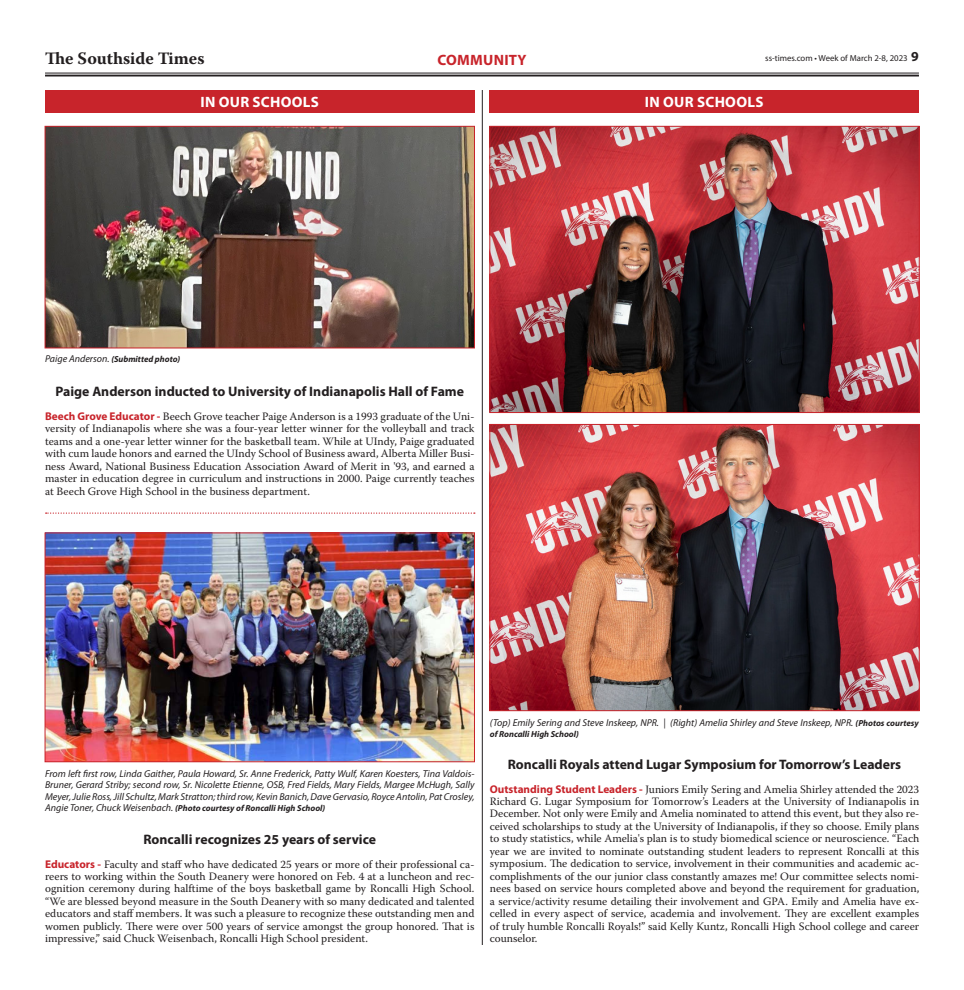
<style>
.page{position:relative;width:964px;height:990px;background:#fff}
.page>*{position:absolute;margin:0;border:0;box-sizing:border-box;transform-origin:0 0}
.t1{font:700 17.38px "Warnock Pro";color:#231f20}
.Body_Copy{font:700 15px "Myriad Pro";letter-spacing:.02em;color:#fff}
.Briefs{font:700 15px "Myriad Pro";letter-spacing:.02em;color:#c8242b}
.Headline_-_11pt{font:700 13.75px "Myriad Pro";color:#231f20}
.Body_Copy-2{font:11.25px/12.5px "Warnock Pro";color:#231f20;text-align:justify}
.Captions_for_Photos{font:italic 10px/11.2px "Myriad Pro";color:#231f20;text-align:justify}
.Captions_for_Photos-2{font:italic 700 8.75px "Myriad Pro";color:#231f20}
.t2{font:8.75px "Myriad Pro";color:#231f20}
.s1{font-weight:700;font-size:13.75px}
.s2{font-weight:400;font-size:10px}
.s3{font-family:"Myriad Pro";font-weight:700;color:#c8242b}
.s4{font-weight:700;font-size:8.75px}
</style>
<div class="page">
<hr style="left:45px;top:73px;width:873px;height:1px;background:#231f20">
<hr style="left:45px;top:75px;width:873px;height:2px;background:#231f20">
<hr style="left:482px;top:90px;width:1px;height:855px;background:#231f20">
<div style="left:45px;top:90px;width:429px;height:22px;background:#c8242b"></div>
<div style="left:489px;top:90px;width:429px;height:22px;background:#c8242b"></div>
<svg style="left:46px;top:512px;width:428px;height:2px"></svg>
<img style="left:47px;top:535px;width:425px;height:225px">
<div style="left:45px;top:533px;width:429px;height:229px;border:1px solid #c8242b"></div>
<img style="left:47px;top:128px;width:425px;height:218px">
<div style="left:45px;top:126px;width:429px;height:222px;border:1px solid #c8242b"></div>
<img style="left:491px;top:128px;width:426px;height:283px">
<div style="left:489px;top:126px;width:430px;height:287px;border:1px solid #c8242b"></div>
<img style="left:491px;top:426px;width:426px;height:283px">
<div style="left:489px;top:424px;width:430px;height:287px;border:1px solid #c8242b"></div>
<h1 class="t1" style="left:45px;top:48px;width:161px">The Southside Times</h1>
<p class="Briefs" style="left:437px;top:50px;width:91px">COMMUNITY</p>
<p class="t2" style="left:765px;top:53px;width:155px">ss-times.com • Week of March 2-8, 2023 <span class="s1">9</span></p>
<p class="Body_Copy" style="left:200px;top:92px;width:120px">IN OUR SCHOOLS</p>
<p class="Body_Copy" style="left:644px;top:92px;width:120px">IN OUR SCHOOLS</p>
<p class="Captions_for_Photos-2" style="left:45px;top:353px;width:137px"><span class="s2">Paige Anderson.</span> (Submitted photo)</p>
<p class="Headline_-_11pt" style="left:55px;top:382px;width:410px">Paige Anderson inducted to University of Indianapolis Hall of Fame</p>
<p class="Body_Copy-2" style="left:45px;top:409px;width:431px"><span class="s3">Beech Grove Educator -</span> Beech Grove teacher Paige Anderson is a 1993 graduate of the Uni&shy;versity of Indianapolis where she was a four-year letter winner for the volleyball and track teams and a one-year letter winner for the basketball team. While at UIndy, Paige graduated with cum laude honors and earned the UIndy School of Business award, Alberta Miller Busi&shy;ness Award, National Business Education Association Award of Merit in '93, and earned a master in education degree in curriculum and instructions in 2000. Paige currently teaches at Beech Grove High School in the business department.</p>
<p class="Captions_for_Photos" style="left:45px;top:768px;width:431px">From left first row, Linda Gaither, Paula Howard, Sr. Anne Frederick, Patty Wulf, Karen Koesters, Tina Valdois-Bruner, Gerard Striby; second row, Sr. Nicolette Etienne, OSB, Fred Fields, Mary Fields, Margee McHugh, Sally Meyer, Julie Ross, Jill Schultz, Mark Stratton; third row, Kevin Banich, Dave Gervasio, Royce Antolin, Pat Crosley,</p>
<p class="Captions_for_Photos-2" style="left:45px;top:802px;width:281px"><span class="s2">Angie Toner, Chuck Weisenbach.</span> (Photo courtesy of Roncalli High School)</p>
<p class="Headline_-_11pt" style="left:143px;top:830px;width:234px">Roncalli recognizes 25 years of service</p>
<p class="Body_Copy-2" style="left:45px;top:857px;width:431px"><span class="s3">Educators -</span> Faculty and staff who have dedicated 25 years or more of their professional ca&shy;reers to working within the South Deanery were honored on Feb. 4 at a luncheon and rec&shy;ognition ceremony during halftime of the boys basketball game by Roncalli High School. “We are blessed beyond measure in the South Deanery with so many dedicated and talented educators and staff members. It was such a pleasure to recognize these outstanding men and women publicly. There were over 500 years of service amongst the group honored. That is impressive,” said Chuck Weisenbach, Roncalli High School president.</p>
<p class="Captions_for_Photos" style="left:489px;top:716px;width:430px">(Top) Emily Sering and Steve Inskeep, NPR. | (Right) Amelia Shirley and Steve Inskeep, NPR. <span class="s4">(Photos courtesy</span></p>
<p class="Captions_for_Photos-2" style="left:489px;top:728px;width:91px">of Roncalli High School)</p>
<p class="Headline_-_11pt" style="left:507px;top:755px;width:395px">Roncalli Royals attend Lugar Symposium for Tomorrow’s Leaders</p>
<p class="Body_Copy-2" style="left:489px;top:782px;width:431px"><span class="s3">Outstanding Student Leaders -</span> Juniors Emily Sering and Amelia Shirley attended the 2023<br>Richard G. Lugar Symposium for Tomorrow’s Leaders at the University of Indianapolis in December. Not only were Emily and Amelia nominated to attend this event, but they also re&shy;ceived scholarships to study at the University of Indianapolis, if they so choose. Emily plans to study statistics, while Amelia's plan is to study biomedical science or neuroscience. “Each year we are invited to nominate outstanding student leaders to represent Roncalli at this symposium. The dedication to service, involvement in their communities and academic ac&shy;complishments of the our junior class constantly amazes me! Our committee selects nomi&shy;nees based on service hours completed above and beyond the requirement for graduation, a service/activity resume detailing their involvement and GPA. Emily and Amelia have ex&shy;celled in every aspect of service, academia and involvement. They are excellent examples of truly humble Roncalli Royals!” said Kelly Kuntz, Roncalli High School college and career counselor.</p>
</div>
